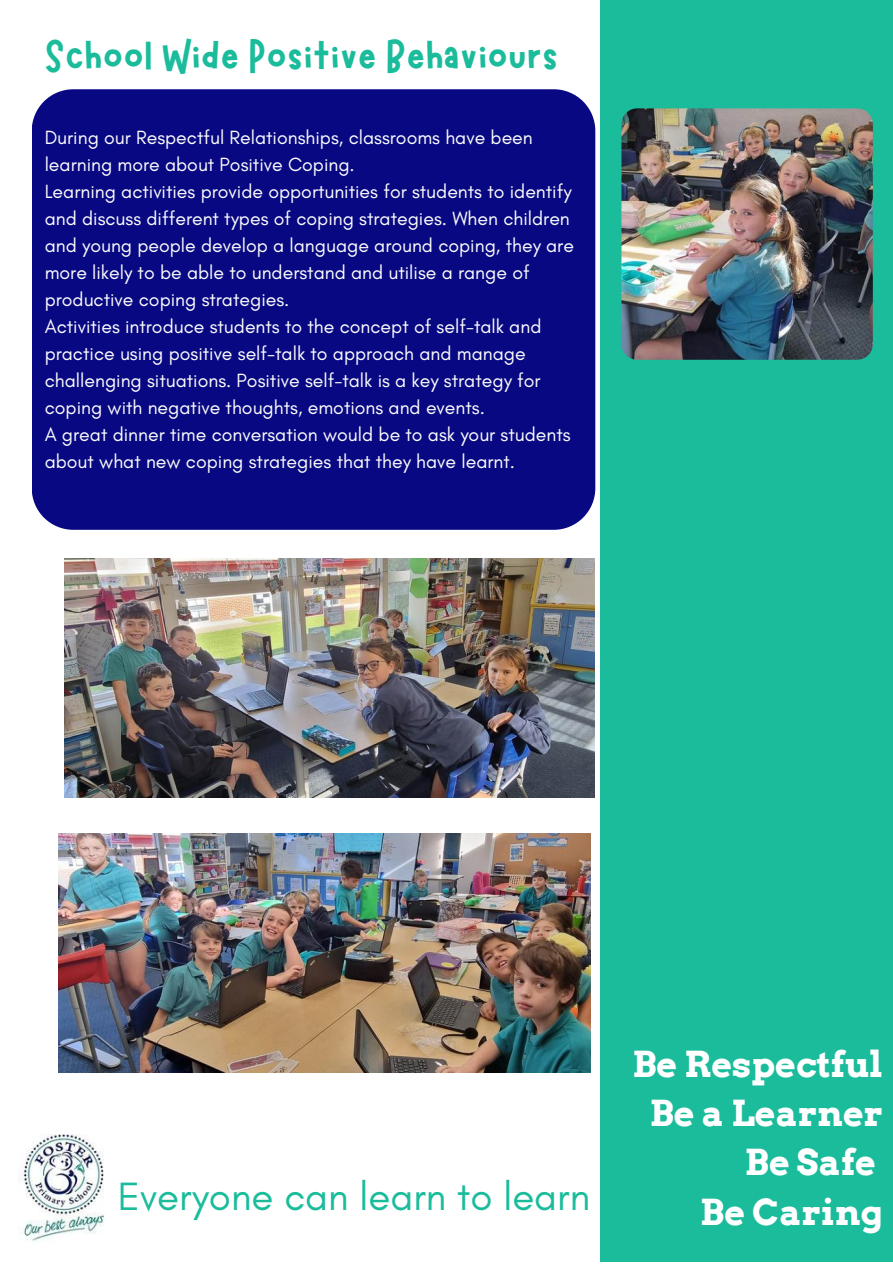
<style>
.page{position:relative;width:893px;height:1264px;background:#fff}
.page>*{position:absolute;margin:0;border:0;box-sizing:border-box;transform-origin:0 0}
.t1{font:48px "Marykate";color:#1bbc9b}
.t2{font:40.2px "Glacial Indifference";color:#1bbc9b}
.t3{font:700 35.85px/49.2px "Arvo";color:#fff;text-align:right}
.t4{font:19.5px/27px "Glacial Indifference";color:#fdfdfd}
</style>
<div class="page">
<div style="left:600px;top:0;width:292px;height:1261px;background:#1bbc9b"></div>
<div style="left:32px;top:89px;width:563px;height:440px;background:#080982"></div>
<img style="left:18px;top:1134px;width:86px;height:107px">
<img style="left:621px;top:108px;width:251px;height:252px;border-radius:16px">
<img style="left:64px;top:558px;width:531px;height:239px">
<img style="left:58px;top:833px;width:532px;height:239px">
<h1 class="t1" style="left:45px;top:25px;width:515px">School Wide Positive Behaviours</h1>
<p class="t4" style="left:45px;top:123px;width:530px">During our Respectful Relationships, classrooms have been learning more about Positive Coping.<br>Learning activities provide opportunities for students to identify and discuss different types of coping strategies. When children and young people develop a language around coping, they are more likely to be able to understand and utilise a range of productive coping strategies.<br>Activities introduce students to the concept of self-talk and practice using positive self-talk to approach and manage challenging situations. Positive self-talk is a key strategy for coping with negative thoughts, emotions and events.<br>A great dinner time conversation would be to ask your students about what new coping strategies that they have learnt.</p>
<h2 class="t2" style="left:118px;top:1172px;width:474px">Everyone can learn to learn</h2>
<h3 class="t3" style="left:632px;top:1039px;width:252px">Be Respectful<br>Be a Learner<br>Be Safe<br>Be Caring</h3>
</div>
